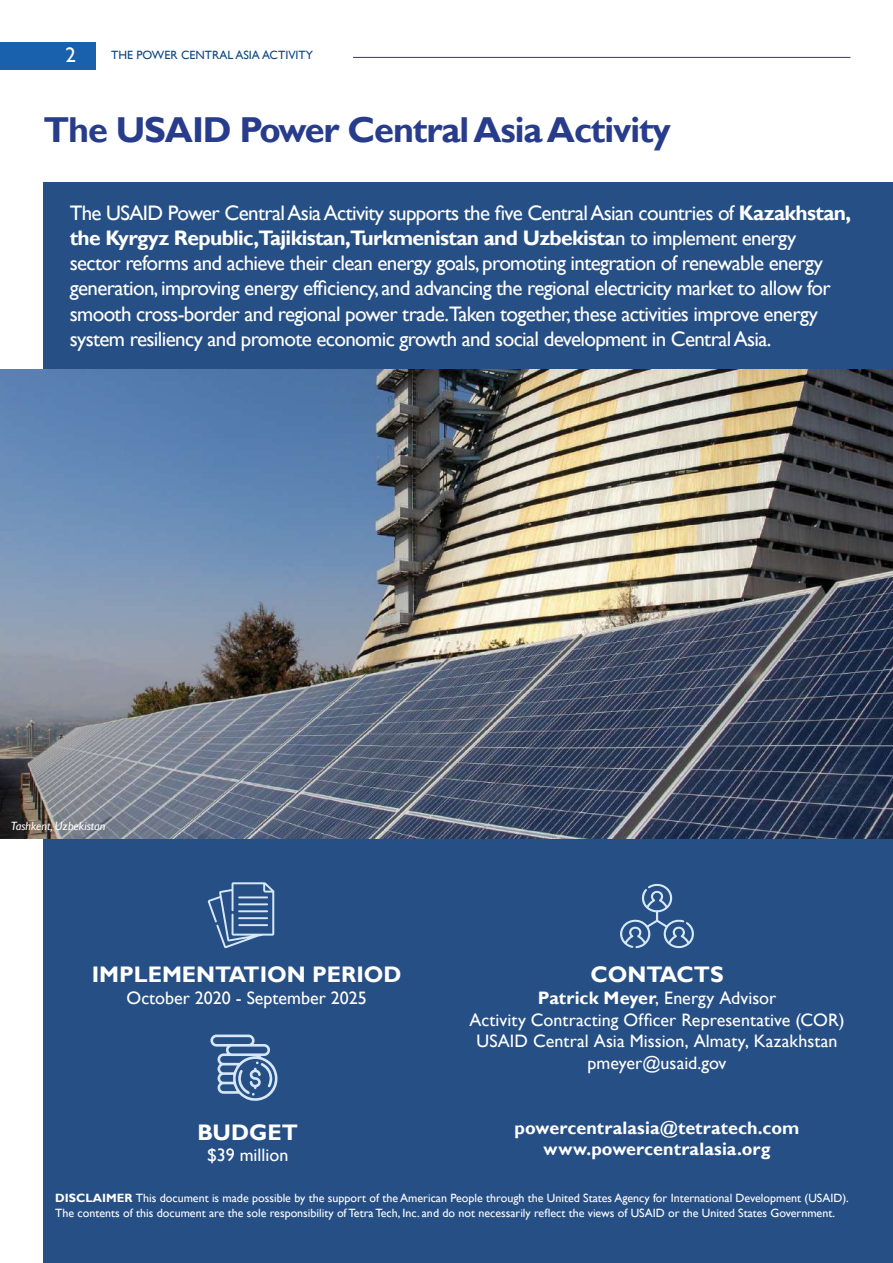
<style>
.page{position:relative;width:893px;height:1263px;background:#fff}
.page>*{position:absolute;margin:0;border:0;box-sizing:border-box;transform-origin:0 0}
.t1{font:700 36px "Gill Sans";letter-spacing:-.03em;color:#283c8c}
.t2{font:700 22.5px "Gill Sans";color:#fff}
.t3{font:21px/25.2px "Gill Sans";letter-spacing:-.03em;color:#fff}
.t4{font:18px/21.6px "Gill Sans";color:#fff;text-align:center}
.t5{font:700 18px/21.6px "Gill Sans";letter-spacing:.005em;color:#fff;text-align:center}
.t6{font:12px/14.4px "Gill Sans";color:#fff}
.t7{font:12px "Gill Sans";color:#0f4881}
.t8{font:italic 12px "Gill Sans";color:#fff}
.s1{font-weight:700}
</style>
<div class="page">
<div style="left:43px;top:183px;width:850px;height:1080px;background:#264f85"></div>
<img style="left:0;top:370px;width:893px;height:468px">
<svg style="left:210px;top:1034px;width:68px;height:67px"></svg>
<svg style="left:208px;top:882px;width:66px;height:66px"></svg>
<svg style="left:620px;top:883px;width:74px;height:66px"></svg>
<div style="left:0;top:43px;width:96px;height:27px;background:#1961ac"></div>
<hr style="left:353px;top:57px;width:497px;height:1px;background:#0f4881">
<p class="t3" style="left:66px;top:43px;width:12px">2</p>
<p class="t7" style="left:111px;top:48px;width:203px">THE POWER CENTRAL ASIA ACTIVITY</p>
<h1 class="t1" style="left:43px;top:108px;width:629px">The USAID Power Central Asia Activity</h1>
<p class="t3" style="left:70px;top:200px;width:783px">The USAID Power Central Asia Activity supports the five Central Asian countries of <span class="s1">Kazakhstan, the Kyrgyz Republic,Tajikistan,Turkmenistan and Uzbekista</span>n to implement energy sector reforms and achieve their clean energy goals, promoting integration of renewable energy generation, improving energy efficiency, and advancing the regional electricity market to allow for smooth cross-border and regional power trade.Taken together, these activities improve energy system resiliency and promote economic growth and social development in Central Asia.</p>
<p class="t8" style="left:11px;top:819px;width:96px">Tashkent, Uzbekistan</p>
<p class="t2" style="left:92px;top:961px;width:311px">IMPLEMENTATION PERIOD</p>
<p class="t4" style="left:127px;top:987px;width:242px">October 2020 - September 2025</p>
<p class="t2" style="left:590px;top:961px;width:135px">CONTACTS</p>
<p class="t4" style="left:469px;top:987px;width:377px"><span class="s1">Patrick Meyer</span>, Energy Advisor<br>Activity Contracting Officer Representative (COR)<br>USAID Central Asia Mission, Almaty, Kazakhstan pmeyer@usaid.gov</p>
<p class="t5" style="left:515px;top:1117px;width:286px">powercentralasia@tetratech.com www.powercentralasia.org</p>
<p class="t6" style="left:55px;top:1191px;width:795px"><span class="s1">DISCLAIMER</span> This document is made possible by the support of the American People through the United States Agency for International Development (USAID).<br>The contents of this document are the sole responsibility of Tetra Tech, Inc. and do not necessarily reflect the views of USAID or the United States Government.</p>
<p class="t2" style="left:197px;top:1118px;width:102px">BUDGET</p>
<p class="t4" style="left:207px;top:1145px;width:83px">$39 million</p>
</div>
